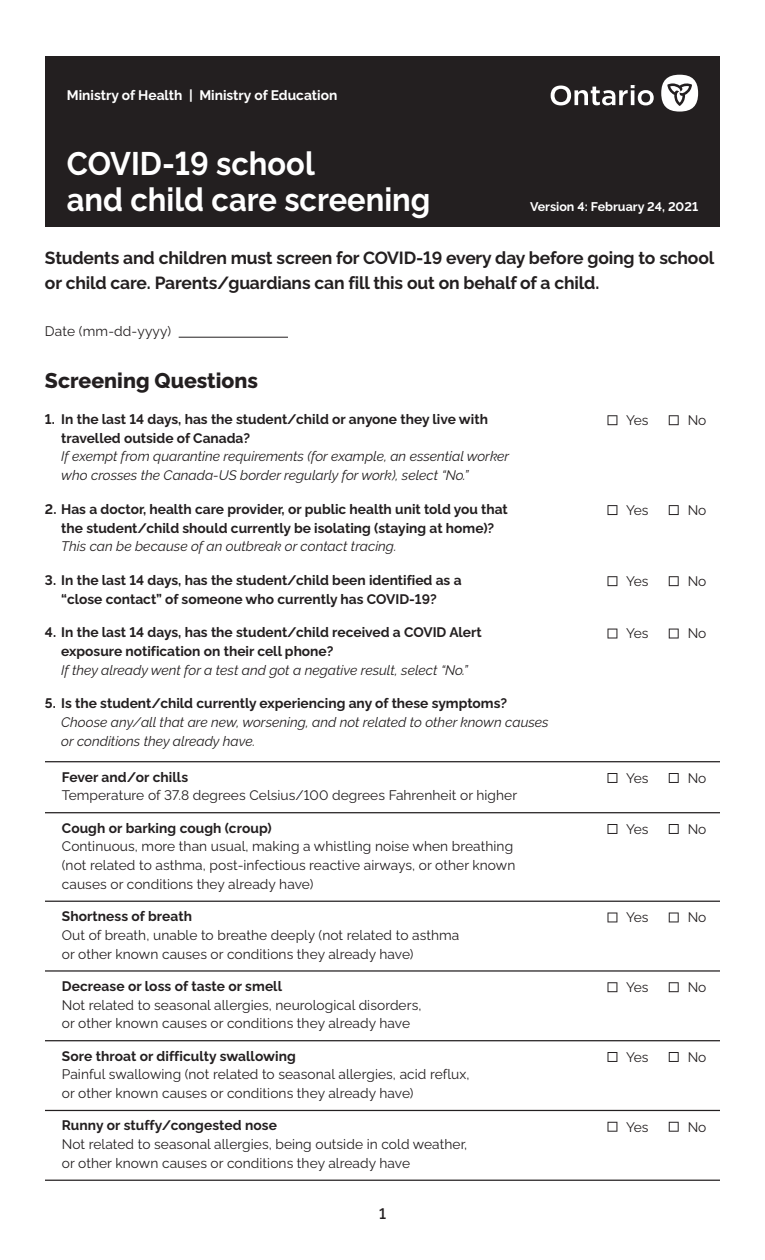
<style>
.page{position:relative;width:765px;height:1260px;background:#fff}
.page>*{position:absolute;margin:0;border:0;box-sizing:border-box;transform-origin:0 0}
.t1{font:700 32.5px/35.8px "Raleway";color:#fff;scale:.95 1}
.t2{font:800 21.25px "Raleway";color:#231f20}
.t3{font:700 17.5px/25px "Raleway";letter-spacing:-.01em;color:#231f20}
.t4{font:600 15px "Raleway";color:#231f20}
.first{font:13.75px/18.8px "Raleway";letter-spacing:.005em;color:#231f20}
.t5{font:700 13.75px/18.8px "Raleway";color:#231f20}
.t6{font:italic 13.75px/18.8px "Raleway";color:#231f20}
.t7{font:700 13.75px "Raleway";color:#fff}
.t8{font:700 12.5px "Raleway";color:#fff}
.s1{font-weight:700;font-style:normal}
.s2{font-weight:400;font-style:italic}
.s3{font-weight:700}
</style>
<div class="page">
<hr style="left:179px;top:337px;width:109px;height:1px;background:#231f20">
<hr style="left:45px;top:761px;width:675px;height:1px;background:#231f20">
<hr style="left:45px;top:812px;width:675px;height:1px;background:#231f20">
<hr style="left:45px;top:901px;width:675px;height:1px;background:#231f20">
<hr style="left:45px;top:970px;width:675px;height:2px;background:#231f20">
<hr style="left:45px;top:1040px;width:675px;height:1px;background:#231f20">
<hr style="left:45px;top:1110px;width:675px;height:1px;background:#231f20">
<hr style="left:45px;top:1180px;width:675px;height:1px;background:#231f20">
<svg style="left:608px;top:415px;width:9px;height:10px"></svg>
<svg style="left:669px;top:415px;width:10px;height:10px"></svg>
<svg style="left:608px;top:505px;width:9px;height:10px"></svg>
<svg style="left:669px;top:505px;width:10px;height:10px"></svg>
<svg style="left:608px;top:576px;width:9px;height:10px"></svg>
<svg style="left:669px;top:576px;width:10px;height:10px"></svg>
<svg style="left:608px;top:629px;width:9px;height:10px"></svg>
<svg style="left:669px;top:629px;width:10px;height:10px"></svg>
<svg style="left:608px;top:773px;width:9px;height:10px"></svg>
<svg style="left:669px;top:773px;width:10px;height:10px"></svg>
<svg style="left:608px;top:824px;width:9px;height:10px"></svg>
<svg style="left:669px;top:824px;width:10px;height:10px"></svg>
<svg style="left:608px;top:913px;width:9px;height:9px"></svg>
<svg style="left:669px;top:913px;width:10px;height:9px"></svg>
<svg style="left:608px;top:982px;width:9px;height:10px"></svg>
<svg style="left:669px;top:982px;width:10px;height:10px"></svg>
<svg style="left:608px;top:1052px;width:9px;height:10px"></svg>
<svg style="left:669px;top:1052px;width:10px;height:10px"></svg>
<svg style="left:608px;top:1122px;width:9px;height:10px"></svg>
<svg style="left:669px;top:1122px;width:10px;height:10px"></svg>
<div style="left:45px;top:56px;width:675px;height:170px;background:#231f20"></div>
<div style="left:661px;top:75px;width:37px;height:37px;background:#fff;border-radius:50%"></div>
<svg style="left:667px;top:83px;width:25px;height:23px"></svg>
<svg style="left:551px;top:85px;width:103px;height:20px"></svg>
<p class="t7" style="left:67px;top:85px;width:272px">Ministry of Health | Ministry of Education</p>
<h1 class="t1" style="left:67px;top:143px;width:384px">COVID-19 school<br>and child care screening</h1>
<p class="t8" style="left:530px;top:197px;width:170px">Version 4: February 24, 2021</p>
<p class="t3" style="left:45px;top:244px;width:671px">Students and children must screen for COVID-19 every day before going to school or child care. Parents/guardians can fill this out on behalf of a child.</p>
<p class="first" style="left:45px;top:320px;width:128px">Date (mm-dd-yyyy)</p>
<h1 class="t2" style="left:45px;top:364px;width:215px">Screening Questions</h1>
<p class="t6" style="left:61px;top:408px;width:450px;text-indent:-16px"><span class="s1">1. In the last 14 days, has the student/child or anyone they live with travelled outside of Canada?<br></span>If exempt from quarantine requirements (for example, an essential worker who crosses the Canada-US border regularly for work), select “No.”</p>
<p class="first" style="left:626px;top:410px;width:24px">Yes</p>
<p class="first" style="left:688px;top:410px;width:20px">No</p>
<p class="t5" style="left:61px;top:498px;width:448px;text-indent:-16px">2. Has a doctor, health care provider, or public health unit told you that the student/child should currently be isolating (staying at home)?<br><span class="s2">This can be because of an outbreak or contact tracing.</span></p>
<p class="first" style="left:626px;top:499px;width:24px">Yes</p>
<p class="first" style="left:688px;top:499px;width:20px">No</p>
<p class="t5" style="left:61px;top:569px;width:402px;text-indent:-16px">3. In the last 14 days, has the student/child been identified as a “close contact” of someone who currently has COVID-19?</p>
<p class="first" style="left:626px;top:570px;width:24px">Yes</p>
<p class="first" style="left:688px;top:570px;width:20px">No</p>
<p class="t5" style="left:61px;top:622px;width:422px;text-indent:-16px">4. In the last 14 days, has the student/child received a COVID Alert exposure notification on their cell phone?<br><span class="s2">If they already went for a test and got a negative result, select “No.”</span></p>
<p class="first" style="left:626px;top:623px;width:24px">Yes</p>
<p class="first" style="left:688px;top:623px;width:20px">No</p>
<p class="t6" style="left:61px;top:693px;width:489px;text-indent:-16px"><span class="s1">5. Is the student/child currently experiencing any of these symptoms?<br></span>Choose any/all that are new, worsening, and not related to other known causes or conditions they already have.</p>
<p class="first" style="left:62px;top:766px;width:457px"><span class="s3">Fever and/or chills<br></span>Temperature of 37.8 degrees Celsius/100 degrees Fahrenheit or higher</p>
<p class="first" style="left:626px;top:767px;width:24px">Yes</p>
<p class="first" style="left:688px;top:767px;width:20px">No</p>
<p class="first" style="left:62px;top:817px;width:455px"><span class="s3">Cough or barking cough (croup)<br></span>Continuous, more than usual, making a whistling noise when breathing (not related to asthma, post-infectious reactive airways, or other known causes or conditions they already have)</p>
<p class="first" style="left:626px;top:818px;width:24px">Yes</p>
<p class="first" style="left:688px;top:818px;width:20px">No</p>
<p class="first" style="left:62px;top:906px;width:399px"><span class="s3">Shortness of breath<br></span>Out of breath, unable to breathe deeply (not related to asthma or other known causes or conditions they already have)</p>
<p class="first" style="left:626px;top:907px;width:24px">Yes</p>
<p class="first" style="left:688px;top:907px;width:20px">No</p>
<p class="first" style="left:62px;top:975px;width:361px"><span class="s3">Decrease or loss of taste or smell<br></span>Not related to seasonal allergies, neurological disorders, or other known causes or conditions they already have</p>
<p class="first" style="left:626px;top:977px;width:24px">Yes</p>
<p class="first" style="left:688px;top:977px;width:20px">No</p>
<p class="first" style="left:62px;top:1045px;width:409px"><span class="s3">Sore throat or difficulty swallowing<br></span>Painful swallowing (not related to seasonal allergies, acid reflux, or other known causes or conditions they already have)</p>
<p class="first" style="left:626px;top:1046px;width:24px">Yes</p>
<p class="first" style="left:688px;top:1046px;width:20px">No</p>
<p class="first" style="left:62px;top:1115px;width:407px"><span class="s3">Runny or stuffy/congested nose<br></span>Not related to seasonal allergies, being outside in cold weather, or other known causes or conditions they already have</p>
<p class="first" style="left:626px;top:1116px;width:24px">Yes</p>
<p class="first" style="left:688px;top:1116px;width:20px">No</p>
<p class="t4" style="left:379px;top:1202px;width:8px">1</p>
</div>
